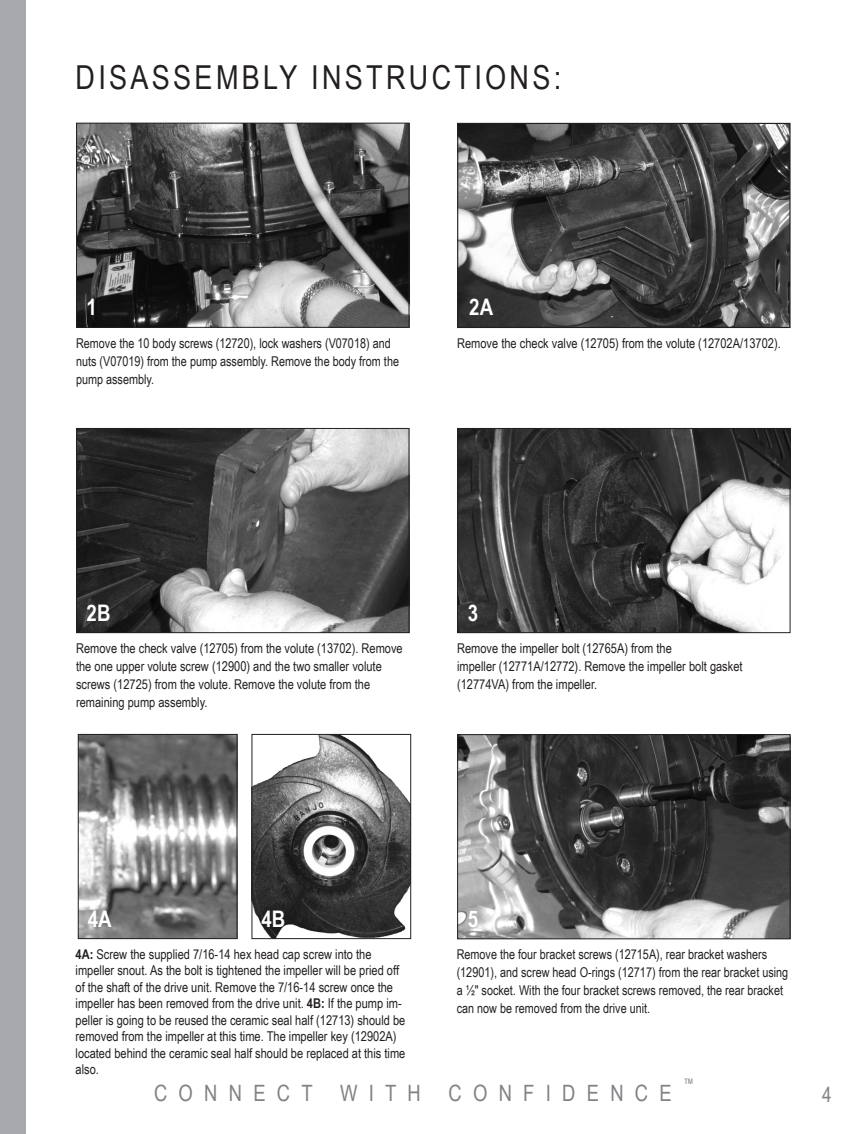
<style>
.page{position:relative;width:864px;height:1134px;background:#fff}
.page>*{position:absolute;margin:0;border:0;box-sizing:border-box;transform-origin:0 0}
.Copy_Paragraph{font:33px "Arial Narrow";letter-spacing:.1em;color:#231f20}
.t1{font:700 22.8px "Arial Narrow";color:#fff}
.t2{font:22.5px "Arial Narrow";letter-spacing:.5em;color:#808285}
.t3{font:21px "Arial Narrow";color:#808285}
.Copy_Paragraph_for_I{font:13.5px/18px "Arial Narrow";color:#231f20}
.t4{font:13.05px "Arial Narrow";color:#808285}
.s1{font-weight:700}
</style>
<div class="page">
<div style="left:0;top:0;width:26px;height:1134px;background:#a8a9ad"></div>
<img style="left:459px;top:125px;width:330px;height:201px">
<div style="left:457px;top:123px;width:334px;height:205px;border:1px solid #231f20"></div>
<img style="left:78px;top:125px;width:329px;height:201px">
<div style="left:76px;top:123px;width:333px;height:205px;border:1px solid #231f20"></div>
<img style="left:78px;top:430px;width:329px;height:201px">
<div style="left:76px;top:428px;width:333px;height:205px;border:1px solid #231f20"></div>
<img style="left:459px;top:430px;width:330px;height:201px">
<div style="left:457px;top:428px;width:334px;height:205px;border:1px solid #231f20"></div>
<img style="left:80px;top:736px;width:156px;height:201px">
<div style="left:78px;top:734px;width:160px;height:205px;border:1px solid #231f20"></div>
<img style="left:253px;top:736px;width:156px;height:201px">
<div style="left:251px;top:734px;width:160px;height:205px;border:1px solid #231f20"></div>
<img style="left:459px;top:736px;width:330px;height:201px">
<div style="left:457px;top:734px;width:334px;height:205px;border:1px solid #231f20"></div>
<p class="Copy_Paragraph" style="left:76px;top:53px;width:487px">DISASSEMBLY INSTRUCTIONS:</p>
<p class="t1" style="left:87px;top:290px;width:12px">1</p>
<p class="t1" style="left:469px;top:290px;width:25px">2A</p>
<p class="Copy_Paragraph_for_I" style="left:76px;top:333px;width:325px">Remove the 10 body screws (12720), lock washers (V07018) and nuts (V07019) from the pump assembly. Remove the body from the pump assembly.</p>
<p class="Copy_Paragraph_for_I" style="left:457px;top:333px;width:325px">Remove the check valve (12705) from the volute (12702A/13702).</p>
<p class="t1" style="left:87px;top:595px;width:25px">2B</p>
<p class="Copy_Paragraph_for_I" style="left:76px;top:639px;width:328px">Remove the check valve (12705) from the volute (13702). Remove the one upper volute screw (12900) and the two smaller volute screws (12725) from the volute. Remove the volute from the remaining pump assembly.</p>
<p class="t1" style="left:468px;top:595px;width:12px">3</p>
<p class="Copy_Paragraph_for_I" style="left:457px;top:639px;width:287px">Remove the impeller bolt (12765A) from the<br>impeller (12771A/12772). Remove the impeller bolt gasket (12774VA) from the impeller.</p>
<p class="t1" style="left:88px;top:901px;width:25px">4A</p>
<p class="t1" style="left:261px;top:901px;width:25px">4B</p>
<p class="t1" style="left:468px;top:901px;width:12px">5</p>
<p class="Copy_Paragraph_for_I" style="left:76px;top:945px;width:331px;line-height:16.5px"><span class="s1">4A:</span> Screw the supplied 7/16-14 hex head cap screw into the impeller snout. As the bolt is tightened the impeller will be pried off of the shaft of the drive unit. Remove the 7/16-14 screw once the impeller has been removed from the drive unit. <span class="s1">4B:</span> If the pump im&shy;peller is going to be reused the ceramic seal half (12713) should be removed from the impeller at this time. The impeller key (12902A) located behind the ceramic seal half should be replaced at this time also.</p>
<p class="Copy_Paragraph_for_I" style="left:457px;top:944px;width:333px">Remove the four bracket screws (12715A), rear bracket washers (12901), and screw head O-rings (12717) from the rear bracket using a ½″ socket. With the four bracket screws removed, the rear bracket can now be removed from the drive unit.</p>
<h3 class="t2" style="left:154px;top:1077px;width:519px">CONNECT WITH CONFIDENCE</h3>
<p class="t4" style="left:683px;top:1074px;width:12px">™</p>
<h3 class="t3" style="left:822px;top:1079px;width:11px">4</h3>
</div>
